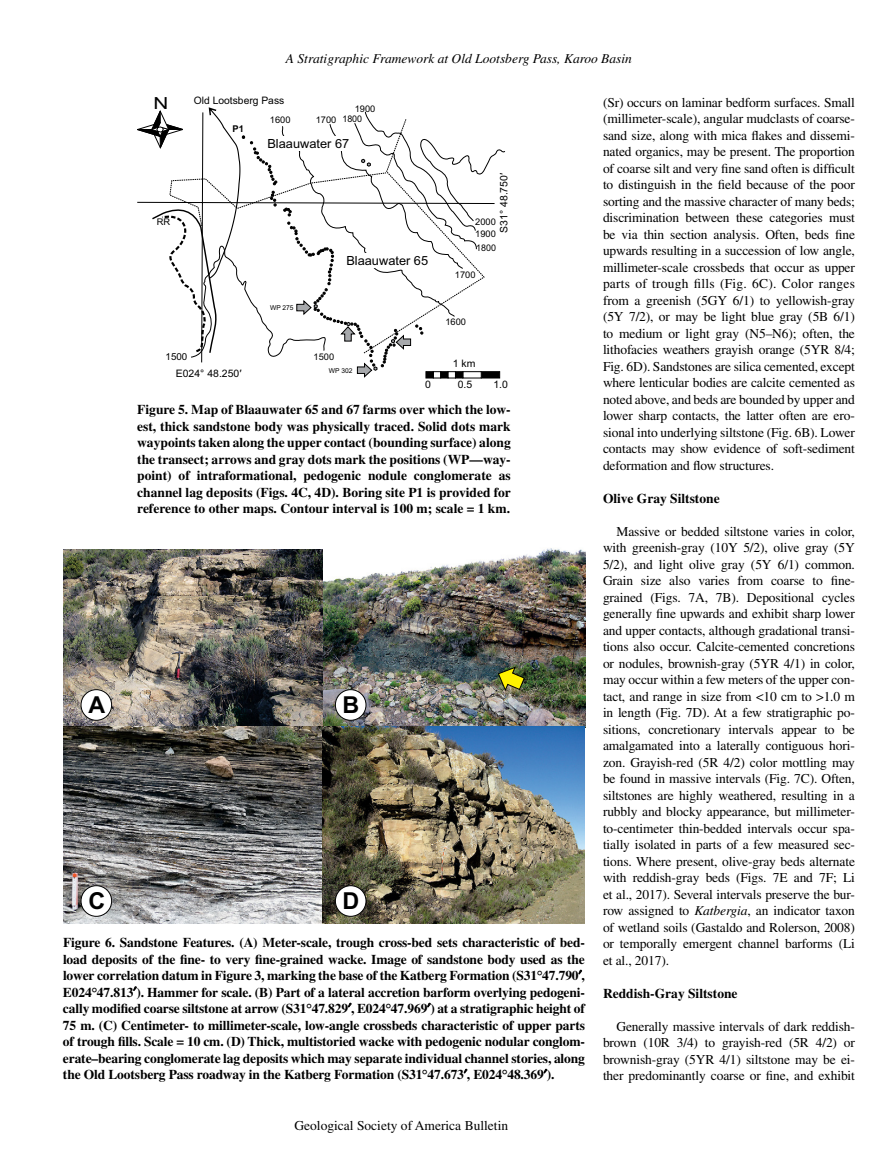
<style>
.page{position:relative;width:891px;height:1175px;background:#fff}
.page>*{position:absolute;margin:0;border:0;box-sizing:border-box;transform-origin:0 0}
.t1{font:700 23.4px "Arial";color:#000}
.t2{font:16.65px "Arial";color:#000;scale:1.24 1}
.t3{font:13.5px/16.5px "Times LT Std";letter-spacing:-.01em;color:#000;text-align:justify}
.t4{font:700 13.5px/16.5px "Times LT Std";color:#000;text-align:justify}
.t5{font:italic 13.5px "Times LT Std";color:#000}
.t6{font:12.6px "Arial";color:#000}
.t7{font:10.35px "Arial";color:#000}
.t8{font:9.6px "Arial";color:#000}
.t9{font:700 9.3px "Arial";color:#000}
.t10{font:9.15px "Arial";color:#000}
.t11{font:6.6px "Arial";color:#000}
.s1{font-family:"Times New Roman"}
.s2{font-style:italic}
.s3{color:#fff}
</style>
<div class="page">
<svg style="left:137px;top:107px;width:327px;height:271px"></svg>
<div style="left:481px;top:371px;width:19px;height:7px;background:#000;border:1px solid #000"></div>
<div style="left:463px;top:371px;width:19px;height:7px;background:#fff;border:1px solid #000"></div>
<div style="left:433px;top:371px;width:8px;height:7px;background:#fff;border:1px solid #000"></div>
<div style="left:426px;top:371px;width:8px;height:7px;background:#000;border:1px solid #000"></div>
<div style="left:440px;top:371px;width:8px;height:7px;background:#000;border:1px solid #000"></div>
<div style="left:448px;top:371px;width:8px;height:7px;background:#fff;border:1px solid #000"></div>
<div style="left:455px;top:371px;width:8px;height:7px;background:#000;border:1px solid #000"></div>
<div style="left:329px;top:366px;width:23px;height:8px;background:#fefefe"></div>
<div style="left:268px;top:137px;width:81px;height:14px;background:#fff"></div>
<img style="left:63px;top:549px;width:260px;height:374px">
<img style="left:323px;top:548px;width:262px;height:375px">
<div style="left:81px;top:689px;width:31px;height:31px;background:#fff;border-radius:50%"></div>
<div style="left:81px;top:689px;width:31px;height:31px;border:1px solid #000;border-radius:50%"></div>
<div style="left:335px;top:689px;width:31px;height:31px;background:#fff;border-radius:50%"></div>
<div style="left:335px;top:689px;width:31px;height:31px;border:1px solid #000;border-radius:50%"></div>
<div style="left:81px;top:885px;width:31px;height:31px;background:#fff;border-radius:50%"></div>
<div style="left:81px;top:885px;width:31px;height:31px;border:1px solid #000;border-radius:50%"></div>
<div style="left:335px;top:885px;width:31px;height:31px;background:#fff;border-radius:50%"></div>
<div style="left:335px;top:885px;width:31px;height:31px;border:1px solid #000;border-radius:50%"></div>
<svg style="left:497px;top:666px;width:28px;height:26px"></svg>
<svg style="left:578px;top:969px;width:4px;height:5px"></svg>
<svg style="left:133px;top:986px;width:4px;height:5px"></svg>
<svg style="left:348px;top:1002px;width:4px;height:5px"></svg>
<svg style="left:427px;top:1002px;width:4px;height:5px"></svg>
<svg style="left:464px;top:1068px;width:4px;height:5px"></svg>
<svg style="left:543px;top:1068px;width:4px;height:5px"></svg>
<p class="t5" style="left:286px;top:51px;width:348px">A Stratigraphic Framework at Old Lootsberg Pass, Karoo Basin</p>
<p class="t7" style="left:194px;top:94px;width:92px">Old Lootsberg Pass</p>
<p class="t2" style="left:154px;top:92px;width:14px">N</p>
<p class="t10" style="left:355px;top:103px;width:22px">1900</p>
<p class="t10" style="left:270px;top:114px;width:22px">1600</p>
<p class="t10" style="left:342px;top:113px;width:21px">1800</p>
<p class="t10" style="left:316px;top:113px;width:22px">1700</p>
<p class="t9" style="left:233px;top:122px;width:13px">P1</p>
<p class="t6" style="left:267px;top:136px;width:83px">Blaauwater 67</p>
<p class="t10" style="left:157px;top:216px;width:15px">RR</p>
<p class="t7" style="left:497px;top:233px;width:61px;rotate:-90deg">S31° 48.750′</p>
<p class="t10" style="left:475px;top:215px;width:22px">2000</p>
<p class="t10" style="left:475px;top:228px;width:22px">1900</p>
<p class="t10" style="left:476px;top:242px;width:21px">1800</p>
<p class="t6" style="left:346px;top:252px;width:83px">Blaauwater 65</p>
<p class="t10" style="left:455px;top:269px;width:22px">1700</p>
<p class="t11" style="left:270px;top:303px;width:25px">WP 275</p>
<p class="t10" style="left:445px;top:316px;width:22px">1600</p>
<p class="t8" style="left:166px;top:350px;width:23px">1500</p>
<p class="t7" style="left:176px;top:367px;width:67px">E024° 48.250′</p>
<p class="t10" style="left:314px;top:351px;width:22px">1500</p>
<p class="t11" style="left:329px;top:366px;width:25px">WP 302</p>
<p class="t7" style="left:453px;top:356px;width:24px">1 km</p>
<p class="t7" style="left:425px;top:378px;width:7px">0</p>
<p class="t7" style="left:458px;top:378px;width:16px">0.5</p>
<p class="t7" style="left:493px;top:378px;width:16px">1.0</p>
<p class="t4" style="left:137px;top:401px;width:375px">Figure 5. Map of Blaauwater 65 and 67 farms over which the low&shy;est, thick sandstone body was physically traced. Solid dots mark waypoints taken along the upper contact (bounding surface) along the transect; arrows and gray dots mark the positions (WP—way&shy;point) of intraformational, pedogenic nodule conglomerate as channel lag deposits (Figs. 4C, 4D). Boring site P1 is provided for reference to other maps. Contour interval is 100 m; scale = 1 km.</p>
<h1 class="t1" style="left:88px;top:689px;width:18px">A</h1>
<h1 class="t1" style="left:342px;top:689px;width:18px">B</h1>
<h1 class="t1" style="left:88px;top:885px;width:18px">C</h1>
<h1 class="t1" style="left:342px;top:885px;width:18px">D</h1>
<p class="t4" style="left:63px;top:934px;width:524px">Figure 6. Sandstone Features. (A) Meter-scale, trough cross-bed sets characteristic of bed&shy;load deposits of the fine- to very fine-grained wacke. Image of sandstone body used as the lower correlation datum in Figure 3, marking the base of the Katberg Formation (S31<span class="s1">°</span>47.790 , E024<span class="s1">°</span>47.813 ). Hammer for scale. (B) Part of a lateral accretion barform overlying pedogeni&shy;cally modified coarse siltstone at arrow (S31<span class="s1">°</span>47.829 , E024<span class="s1">°</span>47.969 ) at a stratigraphic height of 75 m. (C) Centimeter- to millimeter-scale, low-angle crossbeds characteristic of upper parts of trough fills. Scale = 10 cm. (D) Thick, multistoried wacke with pedogenic nodular conglom&shy;erate–bearing conglomerate lag deposits which may separate individual channel stories, along the Old Lootsberg Pass roadway in the Katberg Formation (S31<span class="s1">°</span>47.673 , E024<span class="s1">°</span>48.369 ).</p>
<p class="t3" style="left:603px;top:94px;width:254px">(Sr) occurs on laminar bedform surfaces. Small (millimeter-scale), angular mudclasts of coarse&shy;sand size, along with mica flakes and dissemi&shy;nated organics, may be present. The proportion of coarse silt and very fine sand often is difficult to distinguish in the field because of the poor sorting and the massive character of many beds; discrimination between these categories must be via thin section analysis. Often, beds fine upwards resulting in a succession of low angle, millimeter-scale crossbeds that occur as upper parts of trough fills (Fig. 6C). Color ranges from a greenish (5GY 6/1) to yellowish-gray (5Y 7/2), or may be light blue gray (5B 6/1) to medium or light gray (N5–N6); often, the lithofacies weathers grayish orange (5YR 8/4; Fig. 6D). Sandstones are silica cemented, except where lenticular bodies are calcite cemented as noted above, and beds are bounded by upper and lower sharp contacts, the latter often are ero&shy;sional into underlying siltstone (Fig. 6B). Lower contacts may show evidence of soft-sediment deformation and flow structures.</p>
<p class="t4" style="left:603px;top:489px;width:118px">Olive Gray Siltstone</p>
<p class="t3" style="left:603px;top:523px;width:254px;text-indent:14px">Massive or bedded siltstone varies in color, with greenish-gray (10Y 5/2), olive gray (5Y 5/2), and light olive gray (5Y 6/1) common.<br>Grain size also varies from coarse to fine&shy;grained (Figs. 7A, 7B). Depositional cycles generally fine upwards and exhibit sharp lower and upper contacts, although gradational transi&shy;tions also occur. Calcite-cemented concretions or nodules, brownish-gray (5YR 4/1) in color, may occur within a few meters of the upper con&shy;tact, and range in size from &lt;10 cm to &gt;1.0 m in length (Fig. 7D). At a few stratigraphic po&shy;sitions, concretionary intervals appear to be amalgamated into a laterally contiguous hori&shy;zon. Grayish-red (5R 4/2) color mottling may be found in massive intervals (Fig. 7C). Often, siltstones are highly weathered, resulting in a rubbly and blocky appearance, but millimeter&shy;to-centimeter thin-bedded intervals occur spa&shy;tially isolated in parts of a few measured sec&shy;tions. Where present, olive-gray beds alternate with reddish-gray beds (Figs. 7E and 7F; Li et al., 2017). Several intervals preserve the bur&shy;row assigned to <span class="s2">Katbergia</span>, an indicator taxon of wetland soils (Gastaldo and Rolerson, 2008) or temporally emergent channel barforms (Li et al., 2017).</p>
<p class="t4" style="left:603px;top:984px;width:136px">Reddish-Gray Siltstone</p>
<p class="t3" style="left:603px;top:1017px;width:254px;text-indent:14px">Generally massive intervals of dark reddish&shy;brown (10R 3/4) to grayish-red (5R 4/2) or brownish-gray (5YR 4/1) siltstone may be ei&shy;ther predominantly coarse or fine, and exhibit</p>
<p class="t3" style="left:294px;top:1117px;width:331px">Geological Society of America Bulletin<span class="s3">, v. 1XX, no. XX/XX</span></p>
</div>
